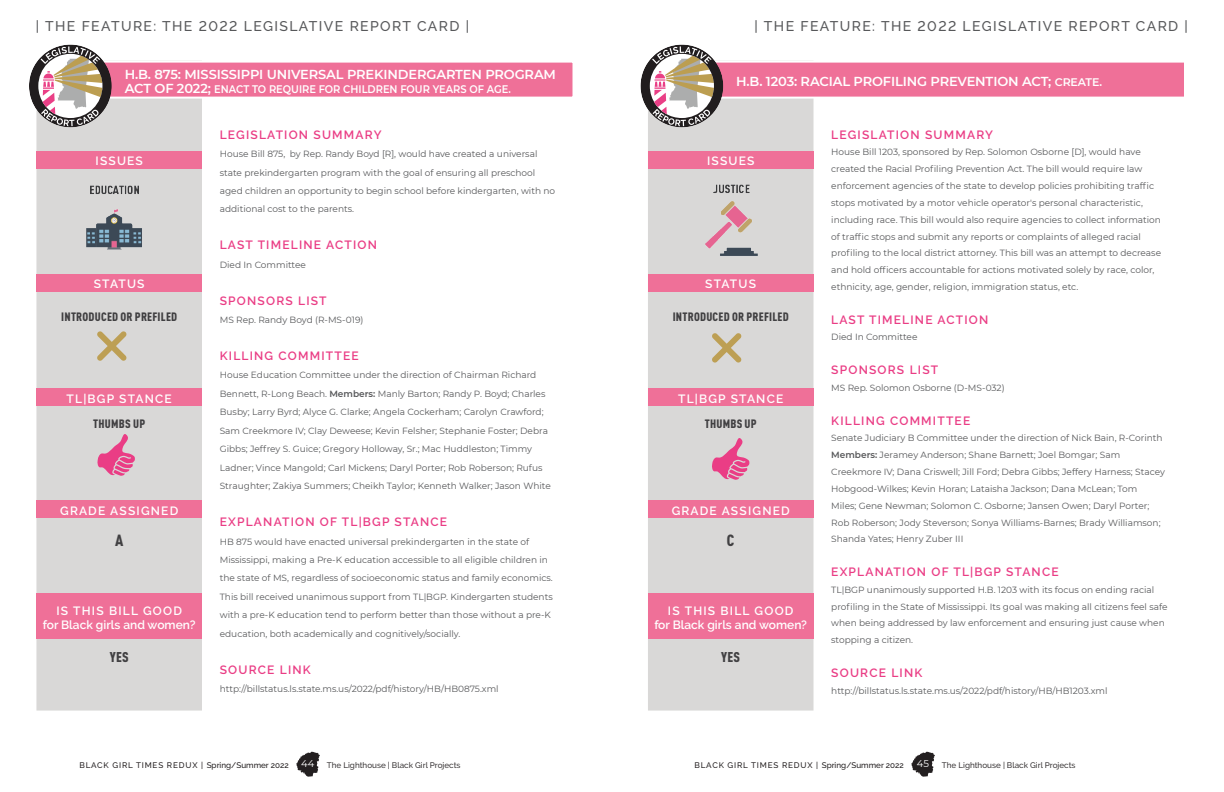
<style>
.page{position:relative;width:1224px;height:792px;background:#fff}
.page>*{position:absolute;margin:0;border:0;box-sizing:border-box;transform-origin:0 0}
.TOC_Entries{font:900 condensed 16px "DIN Pro";color:#414042}
.TOC_Entries-2{font:500 14px "Raleway";letter-spacing:.1em;color:#57585a}
.TOC_Entries-3{font:900 condensed 14px "DIN Pro";letter-spacing:.02em;color:#414042}
.TOC_Entries-4{font:600 13px "Montserrat";letter-spacing:-.01em;color:#fff}
.TOC_Entries-5{font:600 12px "Raleway";letter-spacing:.1em;color:#ea3d85}
.TOC_Entries-6{font:600 12px "Raleway";letter-spacing:.1em;color:#fff}
.TOC_Entries-7{font:600 12px/14px "Raleway";color:#fff;text-align:center}
.TOC_Entries-8{font:900 condensed 12px "DIN Pro";letter-spacing:.02em;color:#414042}
.TOC_Entries-9{font:600 11px "Montserrat";color:#fff;scale:.9 1}
.t1{font:9.9px "Montserrat";color:#fff}
.TOC_Entries-10{font:9px/16.8px "Montserrat";color:#57585a}
.t2{font:500 8.1px "Raleway";letter-spacing:.085em;color:#231f20}
.t3{font:500 8.1px "Raleway";color:#231f20}
.s1{font-size:13px}
.s2{font-weight:600}
.s3{font-size:11px}
</style>
<div class="page">
<svg style="left:296px;top:752px;width:24px;height:25px"></svg>
<svg style="left:911px;top:752px;width:24px;height:25px"></svg>
<div style="left:36px;top:99px;width:166px;height:612px;background:#d9d8d7"></div>
<div style="left:95px;top:61px;width:479px;height:38px;background:#ef7098;border:2px solid #fff"></div>
<svg style="left:29px;top:45px;width:83px;height:82px"></svg>
<div style="left:36px;top:274px;width:166px;height:18px;background:#ef7098"></div>
<div style="left:36px;top:388px;width:166px;height:18px;background:#ef7098"></div>
<div style="left:36px;top:500px;width:166px;height:18px;background:#ef7098"></div>
<div style="left:36px;top:594px;width:166px;height:45px;background:#ef7098"></div>
<div style="left:36px;top:151px;width:166px;height:18px;background:#ef7098"></div>
<svg style="left:97px;top:434px;width:38px;height:42px"></svg>
<div style="left:648px;top:99px;width:166px;height:612px;background:#d9d8d7"></div>
<div style="left:706px;top:61px;width:480px;height:38px;background:#ef7098;border:2px solid #fff"></div>
<svg style="left:641px;top:45px;width:82px;height:82px"></svg>
<div style="left:648px;top:274px;width:166px;height:18px;background:#ef7098"></div>
<div style="left:648px;top:388px;width:166px;height:18px;background:#ef7098"></div>
<div style="left:648px;top:500px;width:166px;height:18px;background:#ef7098"></div>
<div style="left:648px;top:594px;width:166px;height:45px;background:#ef7098"></div>
<div style="left:648px;top:151px;width:166px;height:18px;background:#ef7098"></div>
<svg style="left:712px;top:438px;width:38px;height:42px"></svg>
<img style="left:698px;top:173px;width:67px;height:89px">
<svg style="left:712px;top:333px;width:30px;height:30px"></svg>
<img style="left:82px;top:174px;width:66px;height:89px">
<svg style="left:97px;top:331px;width:30px;height:30px"></svg>
<p class="TOC_Entries-2" style="left:36px;top:18px;width:435px">| THE FEATURE: THE 2022 LEGISLATIVE REPORT CARD |</p>
<p class="TOC_Entries-2" style="left:755px;top:18px;width:435px">| THE FEATURE: THE 2022 LEGISLATIVE REPORT CARD |</p>
<p class="TOC_Entries-4" style="left:125px;top:65px;width:433px">H.B. 875: MISSISSIPPI UNIVERSAL PREKINDERGARTEN PROGRAM</p>
<p class="TOC_Entries-9" style="left:125px;top:81px;width:431px"><span class="s1">ACT OF 2022;</span> ENACT TO REQUIRE FOR CHILDREN FOUR YEARS OF AGE.</p>
<p class="TOC_Entries-5" style="left:220px;top:128px;width:163px">LEGISLATION SUMMARY</p>
<p class="TOC_Entries-10" style="left:220px;top:144px;width:337px;line-height:18.4px">House Bill 875, by Rep. Randy Boyd [R], would have created a universal state prekindergarten program with the goal of ensuring all preschool aged children an opportunity to begin school before kindergarten, with no additional cost to the parents.</p>
<p class="TOC_Entries-5" style="left:220px;top:238px;width:159px">LAST TIMELINE ACTION</p>
<p class="TOC_Entries-10" style="left:220px;top:256px;width:88px">Died In Committee</p>
<p class="TOC_Entries-5" style="left:220px;top:294px;width:108px">SPONSORS LIST</p>
<p class="TOC_Entries-10" style="left:220px;top:311px;width:145px">MS Rep. Randy Boyd (R-MS-019)</p>
<p class="TOC_Entries-5" style="left:220px;top:349px;width:141px">KILLING COMMITTEE</p>
<p class="TOC_Entries-10" style="left:220px;top:366px;width:333px;line-height:18.4px">House Education Committee under the direction of Chairman Richard Bennett, R-Long Beach. <span class="s2">Members:</span> Manly Barton; Randy P. Boyd; Charles Busby; Larry Byrd; Alyce G. Clarke; Angela Cockerham; Carolyn Crawford; Sam Creekmore IV; Clay Deweese; Kevin Felsher; Stephanie Foster; Debra Gibbs; Jeffrey S. Guice; Gregory Holloway, Sr.; Mac Huddleston; Timmy Ladner; Vince Mangold; Carl Mickens; Daryl Porter; Rob Roberson; Rufus Straughter; Zakiya Summers; Cheikh Taylor; Kenneth Walker; Jason White</p>
<p class="TOC_Entries-5" style="left:220px;top:515px;width:229px">EXPLANATION OF TL|BGP STANCE</p>
<p class="TOC_Entries-10" style="left:220px;top:532px;width:335px;line-height:18.4px">HB 875 would have enacted universal prekindergarten in the state of Mississippi, making a Pre-K education accessible to all eligible children in the state of MS, regardless of socioeconomic status and family economics.<br>This bill received unanimous support from TL|BGP. Kindergarten students with a pre-K education tend to perform better than those without a pre-K education, both academically and cognitively/socially.</p>
<p class="TOC_Entries-5" style="left:220px;top:663px;width:93px">SOURCE LINK</p>
<p class="TOC_Entries-10" style="left:220px;top:680px;width:280px">http://billstatus.ls.state.ms.us/2022/pdf/history/HB/HB0875.xml</p>
<p class="TOC_Entries-6" style="left:96px;top:154px;width:49px">ISSUES</p>
<p class="TOC_Entries-6" style="left:94px;top:277px;width:52px">STATUS</p>
<p class="TOC_Entries-8" style="left:61px;top:308px;width:118px">INTRODUCED OR PREFILED</p>
<p class="TOC_Entries-6" style="left:67px;top:392px;width:107px">TL|BGP STANCE</p>
<p class="TOC_Entries-8" style="left:93px;top:414px;width:53px">THUMBS UP</p>
<p class="TOC_Entries-6" style="left:60px;top:504px;width:120px">GRADE ASSIGNED</p>
<p class="TOC_Entries" style="left:115px;top:527px;width:10px">A</p>
<p class="TOC_Entries-7" style="left:43px;top:604px;width:154px">IS THIS BILL GOOD<br>for Black girls and women?</p>
<p class="TOC_Entries-3" style="left:110px;top:646px;width:20px">YES</p>
<p class="TOC_Entries-4" style="left:736px;top:72px;width:367px">H.B. 1203: RACIAL PROFILING PREVENTION ACT; <span class="s3">CREATE.</span></p>
<p class="TOC_Entries-6" style="left:707px;top:154px;width:49px">ISSUES</p>
<p class="TOC_Entries-6" style="left:705px;top:277px;width:52px">STATUS</p>
<p class="TOC_Entries-8" style="left:673px;top:308px;width:118px">INTRODUCED OR PREFILED</p>
<p class="TOC_Entries-6" style="left:678px;top:392px;width:107px">TL|BGP STANCE</p>
<p class="TOC_Entries-8" style="left:705px;top:414px;width:53px">THUMBS UP</p>
<p class="TOC_Entries-6" style="left:672px;top:504px;width:120px">GRADE ASSIGNED</p>
<p class="TOC_Entries" style="left:727px;top:527px;width:9px">C</p>
<p class="TOC_Entries-7" style="left:654px;top:604px;width:154px">IS THIS BILL GOOD<br>for Black girls and women?</p>
<p class="TOC_Entries-3" style="left:721px;top:646px;width:20px">YES</p>
<p class="TOC_Entries-5" style="left:831px;top:128px;width:163px">LEGISLATION SUMMARY</p>
<p class="TOC_Entries-10" style="left:831px;top:144px;width:331px">House Bill 1203, sponsored by Rep. Solomon Osborne [D], would have created the Racial Profiling Prevention Act. The bill would require law enforcement agencies of the state to develop policies prohibiting traffic stops motivated by a motor vehicle operator's personal characteristic, including race. This bill would also require agencies to collect information of traffic stops and submit any reports or complaints of alleged racial profiling to the local district attorney. This bill was an attempt to decrease and hold officers accountable for actions motivated solely by race, color, ethnicity, age, gender, religion, immigration status, etc.</p>
<p class="TOC_Entries-5" style="left:831px;top:313px;width:159px">LAST TIMELINE ACTION</p>
<p class="TOC_Entries-10" style="left:831px;top:329px;width:88px">Died In Committee</p>
<p class="TOC_Entries-5" style="left:831px;top:363px;width:108px">SPONSORS LIST</p>
<p class="TOC_Entries-10" style="left:831px;top:379px;width:175px">MS Rep. Solomon Osborne (D-MS-032)</p>
<p class="TOC_Entries-5" style="left:831px;top:413px;width:141px">KILLING COMMITTEE</p>
<p class="TOC_Entries-10" style="left:831px;top:430px;width:335px">Senate Judiciary B Committee under the direction of Nick Bain, R-Corinth <span class="s2">Members:</span> Jeramey Anderson; Shane Barnett; Joel Bomgar; Sam Creekmore IV; Dana Criswell; Jill Ford; Debra Gibbs; Jeffery Harness; Stacey Hobgood-Wilkes; Kevin Horan; Lataisha Jackson; Dana McLean; Tom<br>Miles; Gene Newman; Solomon C. Osborne; Jansen Owen; Daryl Porter; Rob Roberson; Jody Steverson; Sonya Williams-Barnes; Brady Williamson; Shanda Yates; Henry Zuber III</p>
<p class="TOC_Entries-5" style="left:831px;top:565px;width:229px">EXPLANATION OF TL|BGP STANCE</p>
<p class="TOC_Entries-10" style="left:831px;top:581px;width:338px">TL|BGP unanimously supported H.B. 1203 with its focus on ending racial profiling in the State of Mississippi. Its goal was making all citizens feel safe when being addressed by law enforcement and ensuring just cause when stopping a citizen.</p>
<p class="TOC_Entries-5" style="left:831px;top:666px;width:93px">SOURCE LINK</p>
<p class="TOC_Entries-10" style="left:831px;top:682px;width:278px">http://billstatus.ls.state.ms.us/2022/pdf/history/HB/HB1203.xml</p>
<p class="t2" style="left:79px;top:760px;width:211px">BLACK GIRL TIMES REDUX | Spring/Summer 2022</p>
<p class="t1" style="left:301px;top:757px;width:15px">44</p>
<p class="t3" style="left:327px;top:760px;width:135px">The Lighthouse | Black Girl Projects</p>
<p class="t2" style="left:695px;top:760px;width:211px">BLACK GIRL TIMES REDUX | Spring/Summer 2022</p>
<p class="t1" style="left:917px;top:757px;width:14px">45</p>
<p class="t3" style="left:942px;top:760px;width:135px">The Lighthouse | Black Girl Projects</p>
</div>
